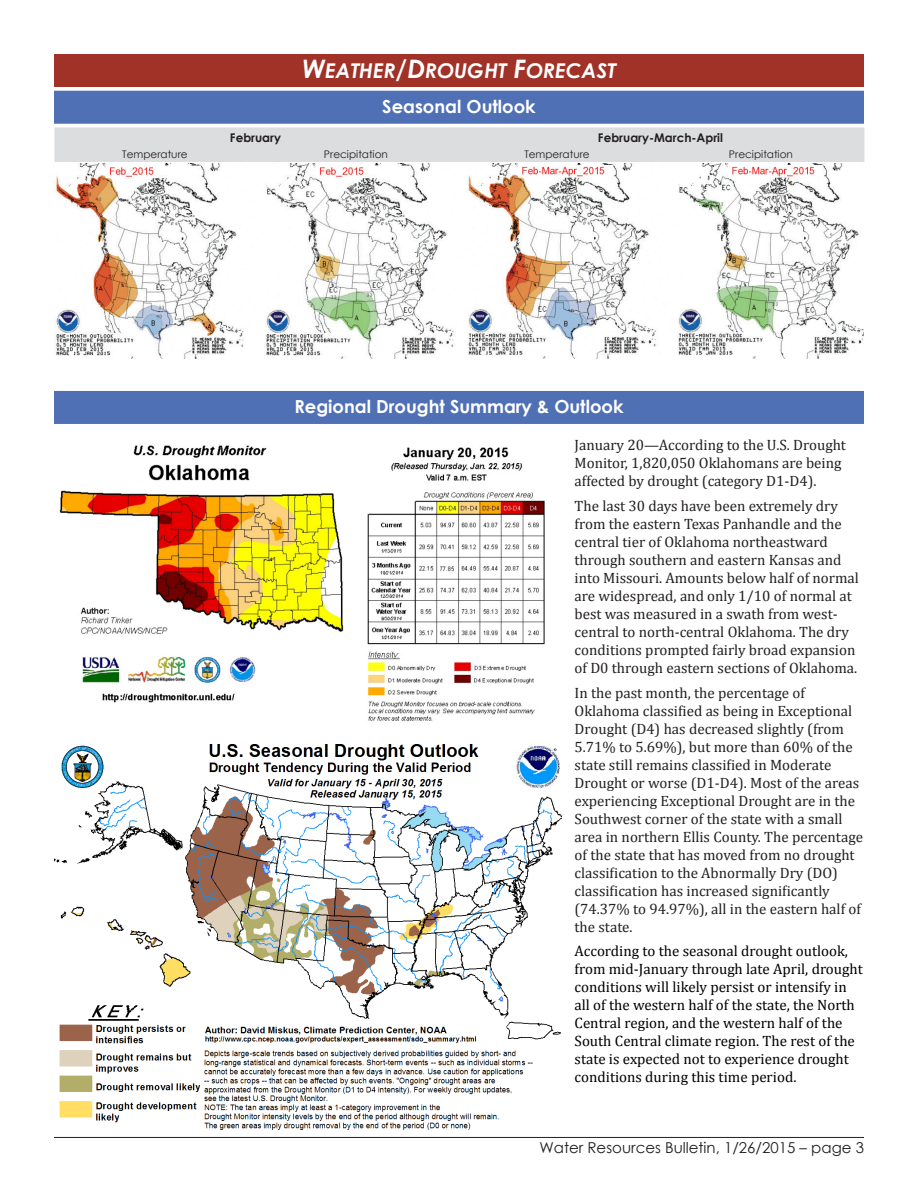
<style>
.page{position:relative;width:918px;height:1188px;background:#fff}
.page>*{position:absolute;margin:0;border:0;box-sizing:border-box;transform-origin:0 0}
.t1{font:20.4px "Century Gothic Bold Italic SC800";color:#fff}
.t2{font:700 18px "Century Gothic";color:#fff}
.t3{font:15px/18px "Cambria";color:#231f20}
.t4{font:15px/18px "Cambria";color:#000}
.t5{font:15px "Century Gothic";color:#231f20}
.t6{font:700 12px "Century Gothic";color:#231f20}
.t7{font:10.5px "Century Gothic";color:#231f20}
.s1{font-size:25.5px}
</style>
<div class="page">
<hr style="left:54px;top:1137px;width:810px;height:1px;background:#231f20">
<div style="left:54px;top:91px;width:810px;height:33px;background:#4f70b4"></div>
<div style="left:54px;top:54px;width:810px;height:33px;background:#a03228"></div>
<div style="left:54px;top:391px;width:810px;height:33px;background:#4f70b4"></div>
<div style="left:54px;top:127px;width:810px;height:35px;background:#dcdddf"></div>
<img style="left:56px;top:164px;width:808px;height:195px">
<img style="left:54px;top:745px;width:508px;height:384px">
<img style="left:59px;top:445px;width:486px;height:276px">
<p class="t1" style="left:302px;top:55px;width:315px"><span class="s1">W</span>EATHER<span class="s1">/D</span>ROUGHT <span class="s1">F</span>ORECAST</p>
<p class="t2" style="left:382px;top:92px;width:155px">Seasonal Outlook</p>
<p class="t6" style="left:230px;top:128px;width:53px">February</p>
<p class="t6" style="left:598px;top:128px;width:127px">February-March-April</p>
<p class="t7" style="left:122px;top:147px;width:67px">Temperature</p>
<p class="t7" style="left:324px;top:147px;width:66px">Precipitation</p>
<p class="t7" style="left:524px;top:147px;width:67px">Temperature</p>
<p class="t7" style="left:729px;top:147px;width:66px">Precipitation</p>
<p class="t2" style="left:294px;top:393px;width:331px">Regional Drought Summary &amp; Outlook</p>
<p class="t3" style="left:575px;top:436px;width:273px">January 20—According to the U.S. Drought<br>Monitor, 1,820,050 Oklahomans are being affected by drought (category D1-D4).</p>
<p class="t3" style="left:575px;top:497px;width:286px">The last 30 days have been extremely dry from the eastern Texas Panhandle and the central tier of Oklahoma northeastward through southern and eastern Kansas and into Missouri. Amounts below half of normal are widespread, and only 1/10 of normal at best was measured in a swath from west&shy;central to north-central Oklahoma. The dry conditions prompted fairly broad expansion of D0 through eastern sections of Oklahoma.</p>
<p class="t3" style="left:575px;top:683px;width:290px">In the past month, the percentage of Oklahoma classified as being in Exceptional Drought (D4) has decreased slightly (from 5.71% to 5.69%), but more than 60% of the state still remains classified in Moderate Drought or worse (D1-D4). Most of the areas experiencing Exceptional Drought are in the Southwest corner of the state with a small area in northern Ellis County. The percentage of the state that has moved from no drought classification to the Abnormally Dry (DO) classification has increased significantly (74.37% to 94.97%), all in the eastern half of the state.</p>
<p class="t4" style="left:575px;top:942px;width:290px">According to the seasonal drought outlook, from mid-January through late April, drought conditions will likely persist or intensify in all of the western half of the state, the North Central region, and the western half of the South Central climate region. The rest of the state is expected not to experience drought conditions during this time period.</p>
<p class="t5" style="left:539px;top:1138px;width:326px">Water Resources Bulletin, 1/26/2015 – page 3</p>
</div>
